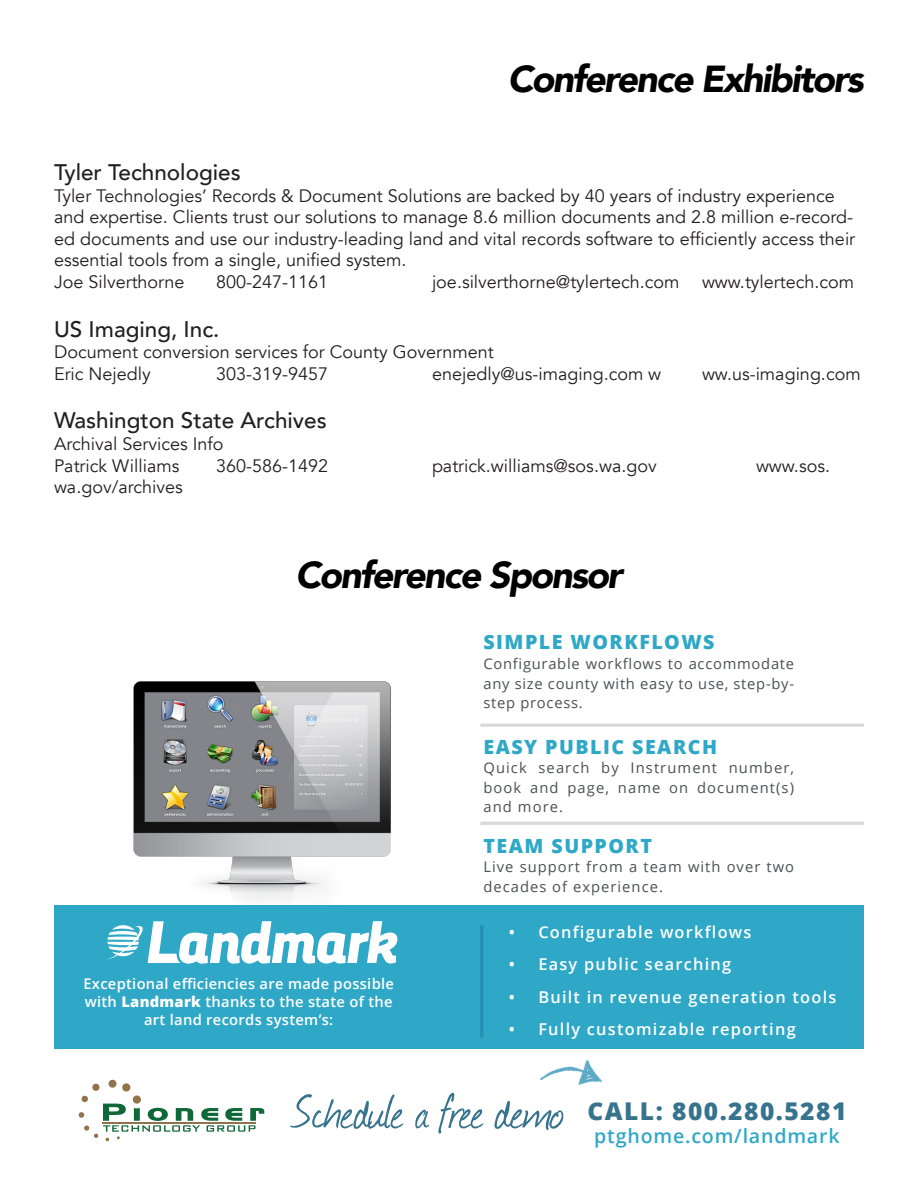
<style>
.page{position:relative;width:918px;height:1188px;background:#fff}
.page>*{position:absolute;margin:0;border:0;box-sizing:border-box;transform-origin:0 0}
.t1{font:55.05px "Journal";letter-spacing:-.02em;color:#37738d}
.T4{font:italic 900 37.5px "Avenir";letter-spacing:-.05em;color:#000}
.t2{font:800 24.45px "Open Sans";letter-spacing:.06em;color:#37738d}
.t3{font:500 22.5px "Avenir";color:#231f20}
.t4{font:800 19.5px "Open Sans";letter-spacing:.075em;color:#2fa8c7}
.t5{font:600 19.5px "Open Sans";letter-spacing:.04em;color:#2fa8c7}
.t6{font:18px/21.6px "Avenir";color:#231f20}
.t7{font:600 16.35px "Open Sans";letter-spacing:.075em;color:#fff}
.t8{font:14.7px/19.5px "Open Sans";letter-spacing:.07em;color:#4d4f54;text-align:justify}
.t9{font:600 14.7px/17.5px "Open Sans";letter-spacing:.02em;color:#fff;text-align:center}
.s1{font-weight:800}
</style>
<div class="page">
<img style="left:54px;top:681px;width:428px;height:225px">
<img style="left:540px;top:1060px;width:62px;height:25px">
<div style="left:54px;top:906px;width:810px;height:143px;background:#2fa8c7"></div>
<hr style="left:480px;top:724px;width:384px;height:3px;background:#d9d9d9">
<hr style="left:480px;top:822px;width:384px;height:3px;background:#d9d9d9">
<svg style="left:107px;top:921px;width:290px;height:43px"></svg>
<hr style="left:480px;top:925px;width:3px;height:113px;background:#37738d">
<svg style="left:78px;top:1079px;width:186px;height:63px"></svg>
<hr style="left:103px;top:1122px;width:153px;height:2px;background:#90724b">
<p class="T4" style="left:508px;top:48px;width:358px">Conference Exhibitors</p>
<p class="t3" style="left:54px;top:153px;width:188px">Tyler Technologies</p>
<p class="t6" style="left:54px;top:185px;width:803px">Tyler Technologies’ Records &amp; Document Solutions are backed by 40 years of industry experience and expertise. Clients trust our solutions to manage 8.6 million documents and 2.8 million e-record&shy;ed documents and use our industry-leading land and vital records software to efficiently access their essential tools from a single, unified system.</p>
<p class="t6" style="left:54px;top:271px;width:132px">Joe Silverthorne</p>
<p class="t6" style="left:216px;top:271px;width:114px">800-247-1161</p>
<p class="t6" style="left:432px;top:271px;width:424px">joe.silverthorne@tylertech.com www.tylertech.com</p>
<p class="t3" style="left:54px;top:309px;width:167px">US Imaging, Inc.</p>
<p class="t6" style="left:54px;top:342px;width:441px">Document conversion services for County Government</p>
<p class="t6" style="left:54px;top:363px;width:98px">Eric Nejedly</p>
<p class="t6" style="left:216px;top:363px;width:114px">303-319-9457</p>
<p class="t6" style="left:432px;top:363px;width:230px">enejedly@us-imaging.com w</p>
<p class="t6" style="left:702px;top:363px;width:160px">ww.us-imaging.com</p>
<p class="t3" style="left:54px;top:401px;width:274px">Washington State Archives</p>
<p class="t6" style="left:54px;top:433px;width:171px">Archival Services Info</p>
<p class="t6" style="left:54px;top:455px;width:127px">Patrick Williams</p>
<p class="t6" style="left:216px;top:455px;width:114px">360-586-1492</p>
<p class="t6" style="left:432px;top:455px;width:226px">patrick.williams@sos.wa.gov</p>
<p class="t6" style="left:756px;top:455px;width:76px">www.sos.</p>
<p class="t6" style="left:54px;top:477px;width:130px">wa.gov/archives</p>
<p class="T4" style="left:296px;top:544px;width:328px">Conference Sponsor</p>
<p class="t9" style="left:83px;top:975px;width:312px">Exceptional efficiencies are made possible with <span class="s1">Landmark</span> thanks to the state of the art land records system’s:</p>
<p class="t4" style="left:483px;top:627px;width:233px">SIMPLE WORKFLOWS</p>
<p class="t8" style="left:483px;top:654px;width:312px">Configurable workflows to accommodate any size county with easy to use, step-by&shy;step process.</p>
<p class="t4" style="left:483px;top:732px;width:235px">EASY PUBLIC SEARCH</p>
<p class="t8" style="left:483px;top:758px;width:312px">Quick search by Instrument number, book and page, name on document(s) and more.</p>
<p class="t4" style="left:483px;top:831px;width:170px">TEAM SUPPORT</p>
<p class="t8" style="left:483px;top:857px;width:312px">Live support from a team with over two decades of experience.</p>
<p class="t7" style="left:509px;top:920px;width:244px">• Configurable workflows</p>
<p class="t7" style="left:509px;top:953px;width:224px">• Easy public searching</p>
<p class="t7" style="left:509px;top:986px;width:329px">• Built in revenue generation tools</p>
<p class="t7" style="left:509px;top:1018px;width:288px">• Fully customizable reporting</p>
<p class="t1" style="left:293px;top:1074px;width:273px">Schedule a free demo</p>
<p class="t2" style="left:588px;top:1092px;width:260px">CALL: 800.280.5281</p>
<p class="t5" style="left:594px;top:1123px;width:247px">ptghome.com/landmark</p>
</div>
